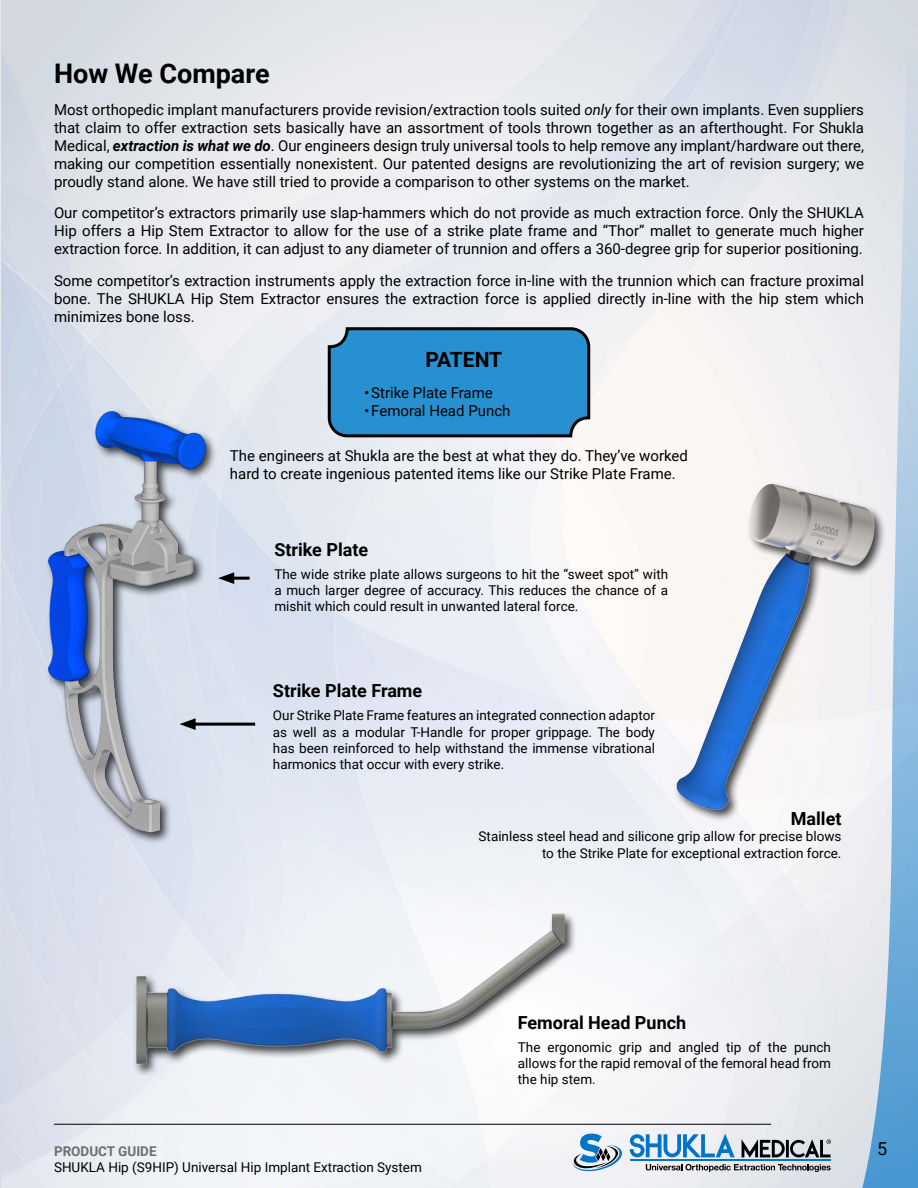
<style>
.page{position:relative;width:918px;height:1188px;background:#fff}
.page>*{position:absolute;margin:0;border:0;box-sizing:border-box;transform-origin:0 0}
.t1{font:700 27px "Roboto";color:#000}
.t2{font:700 21px "Roboto";letter-spacing:-.015em;color:#000}
.t3{font:700 18px "Roboto";color:#000}
.t4{font:18px "Roboto";color:#000}
.t5{font:15px/18px "Roboto";color:#000;text-align:justify}
.t6{font:13.5px/16.2px "Roboto";color:#000;text-align:justify}
.t7{font:700 13.5px "Roboto";color:#6d6e71}
.s1{font-style:italic}
.s2{font-weight:700;font-style:italic}
</style>
<div class="page">
<img style="left:1px;top:0;width:825px;height:1188px">
<div style="left:329px;top:329px;width:260px;height:107px;background:#2790d0;border-radius:18px"></div>
<div style="left:328px;top:327px;width:262px;height:110px;border:3px solid #000;border-radius:18px"></div>
<hr style="left:229px;top:577px;width:21px;height:3px;background:#000">
<svg style="left:218px;top:572px;width:16px;height:12px"></svg>
<hr style="left:190px;top:723px;width:65px;height:3px;background:#000">
<div style="left:673px;top:482px;width:213px;height:340px;background:#000;opacity:.75"></div>
<img style="left:669px;top:484px;width:157px;height:327px">
<div style="left:45px;top:409px;width:172px;height:436px;background:#000;opacity:.75"></div>
<img style="left:43px;top:408px;width:166px;height:429px">
<img style="left:113px;top:893px;width:462px;height:196px">
<svg style="left:646px;top:1164px;width:180px;height:8px"></svg>
<svg style="left:742px;top:1139px;width:84px;height:19px;background:#808284"></svg>
<svg style="left:630px;top:1134px;width:105px;height:23px"></svg>
<hr style="left:630px;top:1160px;width:201px;height:1px;background:#0074c8">
<svg style="left:573px;top:1134px;width:50px;height:38px"></svg>
<hr style="left:54px;top:1124px;width:717px;height:1px;background:#000">
<svg style="left:826px;top:0;width:92px;height:1188px"></svg>
<h1 class="t1" style="left:54px;top:55px;width:217px">How We Compare</h1>
<p class="t5" style="left:54px;top:100px;width:812px">Most orthopedic implant manufacturers provide revision/extraction tools suited <span class="s1">only</span> for their own implants. Even suppliers that claim to offer extraction sets basically have an assortment of tools thrown together as an afterthought. For Shukla Medical, <span class="s2">extraction is what we do</span>. Our engineers design truly universal tools to help remove any implant/hardware out there, making our competition essentially nonexistent. Our patented designs are revolutionizing the art of revision surgery; we proudly stand alone. We have still tried to provide a comparison to other systems on the market.</p>
<p class="t5" style="left:54px;top:203px;width:812px">Our competitor’s extractors primarily use slap-hammers which do not provide as much extraction force. Only the SHUKLA Hip offers a Hip Stem Extractor to allow for the use of a strike plate frame and “Thor” mallet to generate much higher extraction force. In addition, it can adjust to any diameter of trunnion and offers a 360-degree grip for superior positioning.</p>
<p class="t5" style="left:54px;top:271px;width:812px">Some competitor’s extraction instruments apply the extraction force in-line with the trunnion which can fracture proximal bone. The SHUKLA Hip Stem Extractor ensures the extraction force is applied directly in-line with the hip stem which minimizes bone loss.</p>
<h2 class="t2" style="left:425px;top:344px;width:78px">PATENT</h2>
<p class="t5" style="left:365px;top:383px;width:130px">•Strike Plate Frame</p>
<p class="t5" style="left:365px;top:401px;width:147px">•Femoral Head Punch</p>
<p class="t5" style="left:230px;top:446px;width:460px">The engineers at Shukla are the best at what they do. They’ve worked hard to create ingenious patented items like our Strike Plate Frame.</p>
<p class="t3" style="left:274px;top:537px;width:95px">Strike Plate</p>
<p class="t6" style="left:274px;top:565px;width:395px">The wide strike plate allows surgeons to hit the “sweet spot” with a much larger degree of accuracy. This reduces the chance of a mishit which could result in unwanted lateral force.</p>
<p class="t3" style="left:273px;top:678px;width:151px">Strike Plate Frame</p>
<p class="t6" style="left:273px;top:707px;width:384px">Our Strike Plate Frame features an integrated connection adaptor as well as a modular T-Handle for proper grippage. The body has been reinforced to help withstand the immense vibrational harmonics that occur with every strike.</p>
<p class="t3" style="left:791px;top:806px;width:52px">Mallet</p>
<p class="t6" style="left:479px;top:828px;width:364px;text-align:right">Stainless steel head and silicone grip allow for precise blows to the Strike Plate for exceptional extraction force.</p>
<p class="t3" style="left:518px;top:1010px;width:170px">Femoral Head Punch</p>
<p class="t6" style="left:518px;top:1038px;width:315px">The ergonomic grip and angled tip of the punch allows for the rapid removal of the femoral head from the hip stem.</p>
<p class="t7" style="left:54px;top:1142px;width:104px">PRODUCT GUIDE</p>
<p class="t4" style="left:877px;top:1136px;width:12px">5</p>
<p class="t6" style="left:54px;top:1159px;width:369px">SHUKLA Hip (S9HIP) Universal Hip Implant Extraction System</p>
</div>
